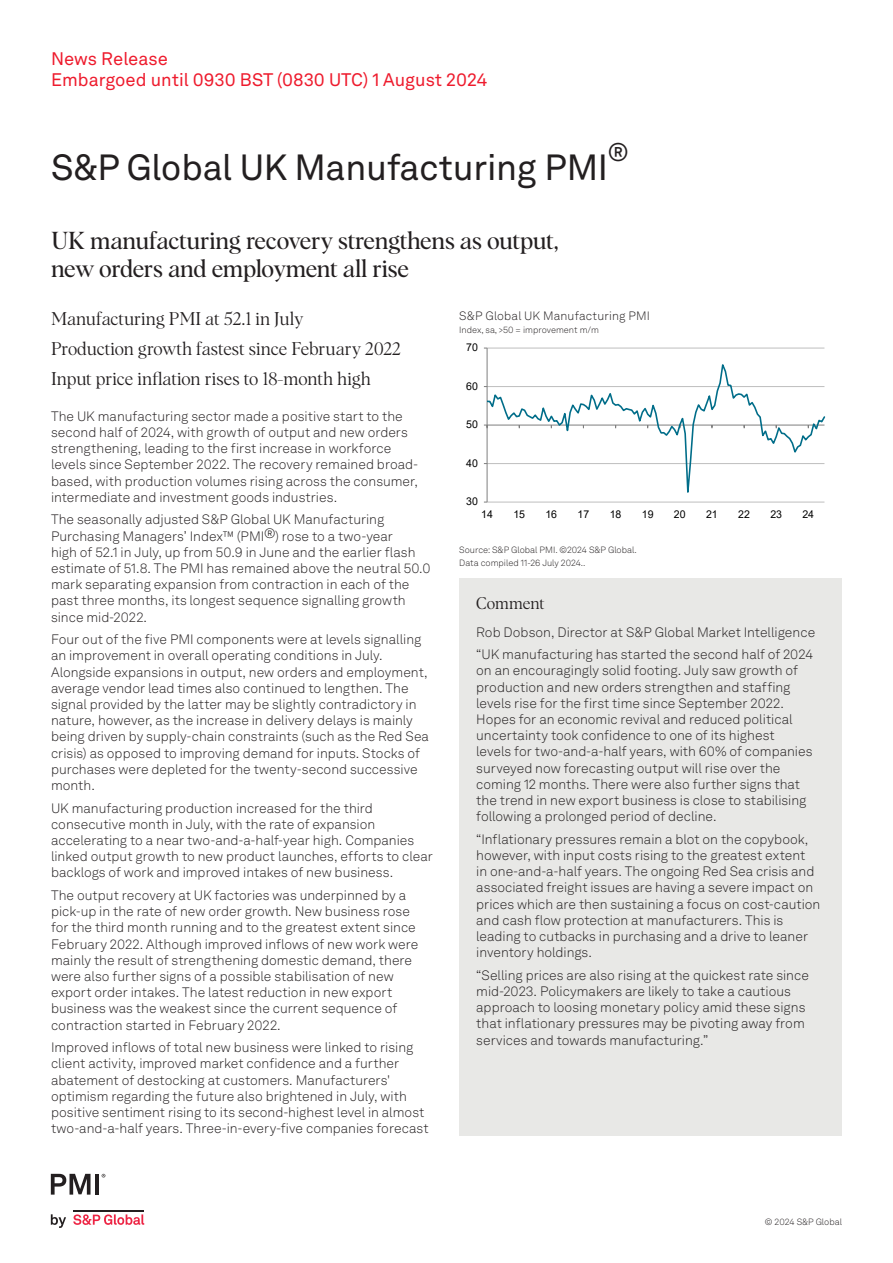
<style>
.page{position:relative;width:893px;height:1263px;background:#fff}
.page>*{position:absolute;margin:0;border:0;box-sizing:border-box;transform-origin:0 0}
.t1{font:36px "Akkurat LL";letter-spacing:-.01em;color:#231f20}
.t2{font:25.35px "Akkurat LL";color:#231f20}
.Headline{font:24px/28.8px "Albra";letter-spacing:-.02em;color:#231f20}
.Intro{font:300 18px "Albra";color:#231f20}
.Embargo{font:18px "Akkurat LL";color:#ee1b2d}
.Intro-2{font:300 16.5px "Albra";letter-spacing:-.01em;color:#231f20}
.Body_copy{font:300 13.5px/16.2px "Akkurat LL";color:#231f20}
.t3{font:300 12px "Akkurat LL";letter-spacing:.01em;color:#231f20}
.t4{font:10.65px "Arial";color:#000}
.t5{font:300 9px "Akkurat LL";color:#231f20}
</style>
<div class="page">
<svg style="left:51px;top:1214px;width:15px;height:14px"></svg>
<svg style="left:73px;top:1214px;width:71px;height:11px"></svg>
<hr style="left:73px;top:1209px;width:71px;height:2px;background:#231f20">
<svg style="left:51px;top:1174px;width:40px;height:20px"></svg>
<hr style="left:95px;top:1174px;width:4px;height:20px;background:#231f20">
<hr style="left:487px;top:348px;width:337px;height:1px;background:#bfbfbf">
<hr style="left:487px;top:348px;width:1px;height:154px;background:#7f7f7f">
<svg style="left:487px;top:359px;width:338px;height:144px"></svg>
<div style="left:459px;top:579px;width:383px;height:39px;background:#e8e8e6"></div>
<div style="left:459px;top:618px;width:383px;height:517px;background:#e8e8e6"></div>
<p class="Embargo" style="left:51px;top:45px;width:118px">News Release</p>
<p class="Embargo" style="left:51px;top:67px;width:438px">Embargoed until 0930 BST (0830 UTC) 1 August 2024</p>
<p class="t2" style="left:608px;top:134px;width:22px">®</p>
<p class="t1" style="left:51px;top:140px;width:558px">S&amp;P Global UK Manufacturing PMI</p>
<p class="Headline" style="left:51px;top:224px;width:509px">UK manufacturing recovery strengthens as output, new orders and employment all rise</p>
<p class="Intro" style="left:51px;top:305px;width:254px">Manufacturing PMI at 52.1 in July</p>
<p class="Intro" style="left:51px;top:335px;width:351px">Production growth fastest since February 2022</p>
<p class="Intro" style="left:51px;top:366px;width:322px">Input price inflation rises to 18-month high</p>
<p class="Body_copy" style="left:51px;top:408px;width:369px">The UK manufacturing sector made a positive start to the second half of 2024, with growth of output and new orders strengthening, leading to the first increase in workforce levels since September 2022. The recovery remained broad&shy;based, with production volumes rising across the consumer, intermediate and investment goods industries.</p>
<p class="Body_copy" style="left:51px;top:511px;width:381px">The seasonally adjusted S&amp;P Global UK Manufacturing Purchasing Managers’ Index™ (PMI®) rose to a two-year<br>high of 52.1 in July, up from 50.9 in June and the earlier flash estimate of 51.8. The PMI has remained above the neutral 50.0 mark separating expansion from contraction in each of the past three months, its longest sequence signalling growth since mid-2022.</p>
<p class="Body_copy" style="left:51px;top:631px;width:379px">Four out of the five PMI components were at levels signalling an improvement in overall operating conditions in July.<br>Alongside expansions in output, new orders and employment, average vendor lead times also continued to lengthen. The signal provided by the latter may be slightly contradictory in nature, however, as the increase in delivery delays is mainly being driven by supply-chain constraints (such as the Red Sea crisis) as opposed to improving demand for inputs. Stocks of purchases were depleted for the twenty-second successive month.</p>
<p class="Body_copy" style="left:51px;top:799px;width:383px">UK manufacturing production increased for the third consecutive month in July, with the rate of expansion accelerating to a near two-and-a-half-year high. Companies linked output growth to new product launches, efforts to clear backlogs of work and improved intakes of new business.</p>
<p class="Body_copy" style="left:51px;top:887px;width:369px">The output recovery at UK factories was underpinned by a pick-up in the rate of new order growth. New business rose for the third month running and to the greatest extent since February 2022. Although improved inflows of new work were mainly the result of strengthening domestic demand, there were also further signs of a possible stabilisation of new export order intakes. The latest reduction in new export business was the weakest since the current sequence of contraction started in February 2022.</p>
<p class="Body_copy" style="left:51px;top:1039px;width:379px">Improved inflows of total new business were linked to rising client activity, improved market confidence and a further abatement of destocking at customers. Manufacturers' optimism regarding the future also brightened in July, with positive sentiment rising to its second-highest level in almost two-and-a-half years. Three-in-every-five companies forecast</p>
<p class="t3" style="left:459px;top:307px;width:192px">S&amp;P Global UK Manufacturing PMI</p>
<p class="t5" style="left:459px;top:324px;width:141px">Index, sa, &gt;50 = improvement m/m</p>
<p class="t4" style="left:466px;top:340px;width:13px">70</p>
<p class="t4" style="left:466px;top:379px;width:13px">60</p>
<p class="t4" style="left:466px;top:417px;width:13px">50</p>
<p class="t4" style="left:466px;top:456px;width:13px">40</p>
<p class="t4" style="left:466px;top:494px;width:13px">30</p>
<p class="t4" style="left:481px;top:507px;width:13px">14</p>
<p class="t4" style="left:513px;top:507px;width:13px">15</p>
<p class="t4" style="left:545px;top:507px;width:13px">16</p>
<p class="t4" style="left:578px;top:507px;width:13px">17</p>
<p class="t4" style="left:610px;top:507px;width:13px">18</p>
<p class="t4" style="left:642px;top:507px;width:13px">19</p>
<p class="t4" style="left:674px;top:507px;width:13px">20</p>
<p class="t4" style="left:706px;top:507px;width:13px">21</p>
<p class="t4" style="left:738px;top:507px;width:13px">22</p>
<p class="t4" style="left:770px;top:507px;width:13px">23</p>
<p class="t4" style="left:802px;top:507px;width:13px">24</p>
<p class="t5" style="left:459px;top:544px;width:179px">Source: S&amp;P Global PMI. ©2024 S&amp;P Global.</p>
<p class="t5" style="left:459px;top:556px;width:128px">Data compiled 11-26 July 2024..</p>
<p class="Intro-2" style="left:476px;top:591px;width:70px">Comment</p>
<p class="Body_copy" style="left:476px;top:623px;width:340px">Rob Dobson, Director at S&amp;P Global Market Intelligence</p>
<p class="Body_copy" style="left:476px;top:646px;width:338px">“UK manufacturing has started the second half of 2024 on an encouragingly solid footing. July saw growth of production and new orders strengthen and staffing levels rise for the first time since September 2022.<br>Hopes for an economic revival and reduced political uncertainty took confidence to one of its highest levels for two-and-a-half years, with 60% of companies surveyed now forecasting output will rise over the coming 12 months. There were also further signs that the trend in new export business is close to stabilising following a prolonged period of decline.</p>
<p class="Body_copy" style="left:476px;top:830px;width:346px">“Inflationary pressures remain a blot on the copybook, however, with input costs rising to the greatest extent<br>in one-and-a-half years. The ongoing Red Sea crisis and associated freight issues are having a severe impact on prices which are then sustaining a focus on cost-caution and cash flow protection at manufacturers. This is leading to cutbacks in purchasing and a drive to leaner inventory holdings.</p>
<p class="Body_copy" style="left:476px;top:966px;width:334px">“Selling prices are also rising at the quickest rate since mid-2023. Policymakers are likely to take a cautious approach to loosing monetary policy amid these signs that inflationary pressures may be pivoting away from services and towards manufacturing.”</p>
<p class="t5" style="left:765px;top:1215px;width:79px">© 2024 S&amp;P Global</p>
</div>
